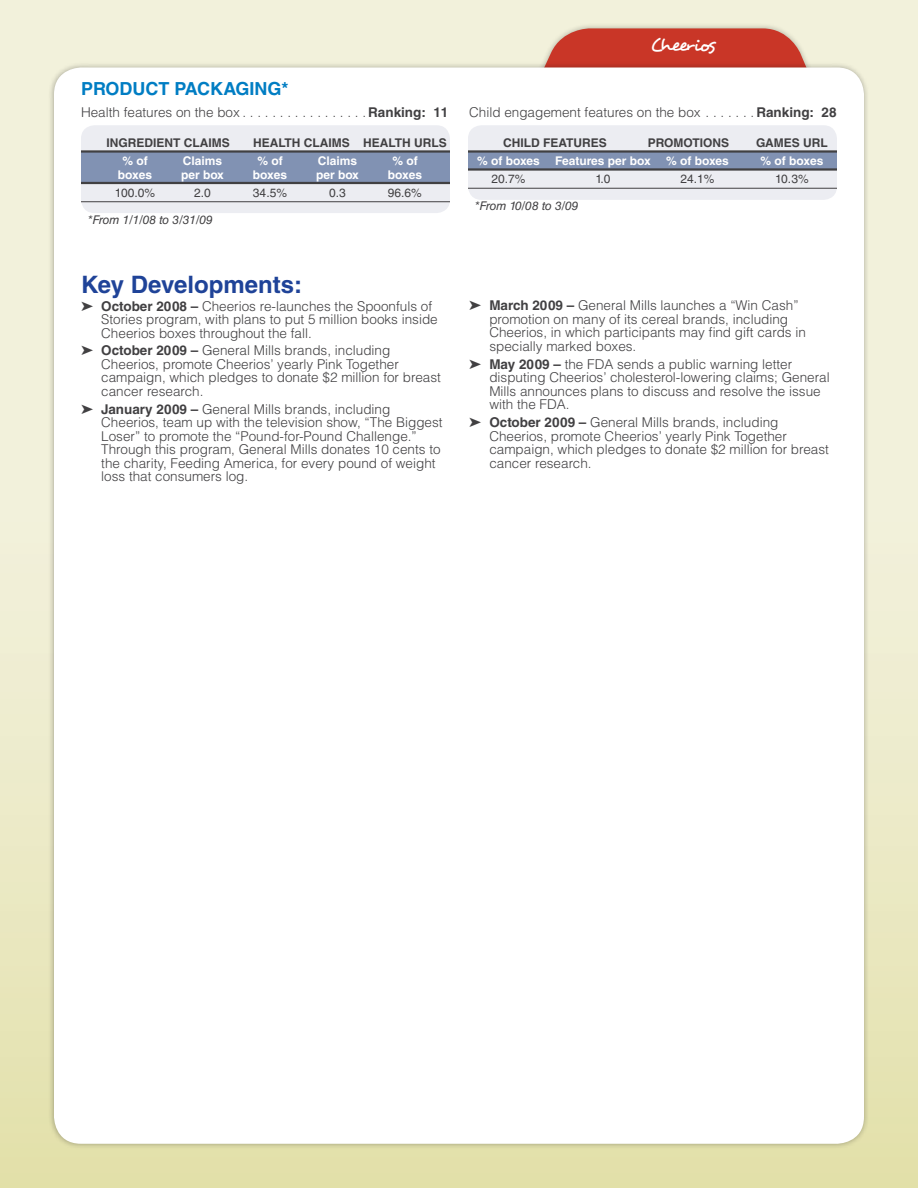
<style>
.page{position:relative;width:918px;height:1188px;background:#fff}
.page>*{position:absolute;margin:0;border:0;box-sizing:border-box;transform-origin:0 0}
.t1{font:700 24px "Helvetica LT Std";color:#1f4398}
.t2{font:19.5px "Desyrel";letter-spacing:-.085em;color:#fff}
.t3{font:700 18px "Helvetica LT Std";color:#007dc3}
.t4{font:300 13.5px/13.5px "Helvetica LT Std";color:#414042}
.t5{font:700 13.5px "Helvetica LT Std";color:#414042}
.t6{font:700 12px "Helvetica LT Std";color:#fff}
.t7{font:700 12px "Helvetica LT Std";color:#414042}
.t8{font:12px "Helvetica LT Std";color:#414042}
.t9{font:italic 12px "Helvetica LT Std";letter-spacing:-.01em;color:#414042}
.s1{font-weight:700}
</style>
<div class="page">
<div style="left:517px;top:22px;width:315px;height:116px;background:#000;opacity:.3"></div>
<svg style="left:515px;top:28px;width:319px;height:33px;background:#d36857"></svg>
<div style="left:48px;top:61px;width:822px;height:1089px;background:#000;opacity:.3"></div>
<div style="left:54px;top:68px;width:810px;height:1076px;background:#fff;border-radius:27px"></div>
<div style="left:81px;top:125px;width:369px;height:88px;background:#ecedf2;border-radius:14px"></div>
<div style="left:81px;top:152px;width:369px;height:31px;background:#8192b3"></div>
<hr style="left:81px;top:150px;width:369px;height:3px;background:#414042">
<hr style="left:81px;top:182px;width:369px;height:2px;background:#414042">
<hr style="left:81px;top:201px;width:369px;height:1px;background:#414042">
<div style="left:468px;top:125px;width:369px;height:75px;background:#ecedf2;border-radius:14px"></div>
<div style="left:468px;top:152px;width:369px;height:18px;background:#8192b3"></div>
<hr style="left:468px;top:150px;width:369px;height:3px;background:#414042">
<hr style="left:468px;top:168px;width:369px;height:3px;background:#414042">
<hr style="left:468px;top:188px;width:369px;height:1px;background:#414042">
<h2 class="t2" style="left:650px;top:33px;width:66px">Cheerios</h2>
<h3 class="t3" style="left:81px;top:77px;width:26px">Prod</h3>
<h3 class="t3" style="left:133px;top:77px;width:66px">uct Packaging</h3>
<h3 class="t3" style="left:282px;top:77px;width:9px">*</h3>
<p class="t4" style="left:81px;top:105px;width:167px">Health features on the box ................</p>
<p class="t5" style="left:368px;top:104px;width:82px">Ranking: 11</p>
<p class="t4" style="left:469px;top:105px;width:237px">Child engagement features on the box .......</p>
<p class="t5" style="left:756px;top:104px;width:82px">Ranking: 28</p>
<p class="t7" style="left:88px;top:136px;width:10px">ingredient</p>
<p class="t7" style="left:184px;top:136px;width:10px">claimshealth</p>
<p class="t7" style="left:304px;top:136px;width:10px">claimshealth</p>
<p class="t7" style="left:414px;top:136px;width:18px">urls</p>
<p class="t6" style="left:122px;top:154px;width:27px">% of</p>
<p class="t6" style="left:183px;top:154px;width:41px">Claims</p>
<p class="t6" style="left:257px;top:154px;width:27px">% of</p>
<p class="t6" style="left:318px;top:154px;width:41px">Claims</p>
<p class="t6" style="left:392px;top:154px;width:27px">% of</p>
<p class="t6" style="left:118px;top:167px;width:36px">boxes</p>
<p class="t6" style="left:181px;top:167px;width:44px">per box</p>
<p class="t6" style="left:253px;top:167px;width:36px">boxes</p>
<p class="t6" style="left:316px;top:167px;width:44px">per box</p>
<p class="t6" style="left:388px;top:167px;width:36px">boxes</p>
<p class="t8" style="left:115px;top:186px;width:42px">100.0%</p>
<p class="t8" style="left:194px;top:186px;width:18px">2.0</p>
<p class="t8" style="left:253px;top:186px;width:36px">34.5%</p>
<p class="t8" style="left:329px;top:186px;width:18px">0.3</p>
<p class="t8" style="left:388px;top:186px;width:36px">96.6%</p>
<p class="t9" style="left:88px;top:213px;width:126px">*From 1/1/08 to 3/31/09</p>
<p class="t7" style="left:475px;top:136px;width:12px">child</p>
<p class="t7" style="left:543px;top:136px;width:9px">feat</p>
<p class="t7" style="left:573px;top:136px;width:21px">urespromotionsgames</p>
<p class="t7" style="left:803px;top:136px;width:18px">url</p>
<p class="t6" style="left:477px;top:154px;width:64px">% of boxes</p>
<p class="t6" style="left:555px;top:154px;width:97px">Features per box</p>
<p class="t6" style="left:666px;top:154px;width:64px">% of boxes</p>
<p class="t6" style="left:761px;top:154px;width:64px">% of boxes</p>
<p class="t8" style="left:491px;top:172px;width:36px">20.7%</p>
<p class="t8" style="left:596px;top:172px;width:16px">1.0</p>
<p class="t8" style="left:680px;top:172px;width:36px">24.1%</p>
<p class="t8" style="left:775px;top:172px;width:35px">10.3%</p>
<p class="t9" style="left:475px;top:199px;width:105px">*From 10/08 to 3/09</p>
<h1 class="t1" style="left:81px;top:269px;width:223px">Key Developments:</h1>
<p class="t4" style="left:101px;top:299px;width:338px;text-indent:-20px">➤ <span class="s1">October 2008 –</span> Cheerios re-launches the Spoonfuls of<br>Stories program, with plans to put 5 million books inside<br>Cheerios boxes throughout the fall.</p>
<p class="t4" style="left:101px;top:344px;width:341px;text-indent:-20px">➤ <span class="s1">October 2009 –</span> General Mills brands, including Cheerios, promote Cheerios’ yearly Pink Together campaign, which pledges to donate $2 million for breast cancer research.</p>
<p class="t4" style="left:101px;top:402px;width:343px;text-indent:-20px">➤ <span class="s1">January 2009 –</span> General Mills brands, including Cheerios, team up with the television show, “The Biggest Loser” to promote the “Pound-for-Pound Challenge.” Through this program, General Mills donates 10 cents to the charity, Feeding America, for every pound of weight loss that consumers log.</p>
<p class="t4" style="left:489px;top:299px;width:318px;text-indent:-20px">➤ <span class="s1">March 2009 –</span> General Mills launches a “Win Cash” promotion on many of its cereal brands, including Cheerios, in which participants may find gift cards in specially marked boxes.</p>
<p class="t4" style="left:489px;top:357px;width:342px;text-indent:-20px">➤ <span class="s1">May 2009 –</span> the FDA sends a public warning letter disputing Cheerios’ cholesterol-lowering claims; General Mills announces plans to discuss and resolve the issue with the FDA.</p>
<p class="t4" style="left:489px;top:416px;width:341px;text-indent:-20px">➤ <span class="s1">October 2009 –</span> General Mills brands, including Cheerios, promote Cheerios’ yearly Pink Together campaign, which pledges to donate $2 million for breast cancer research.</p>
</div>
